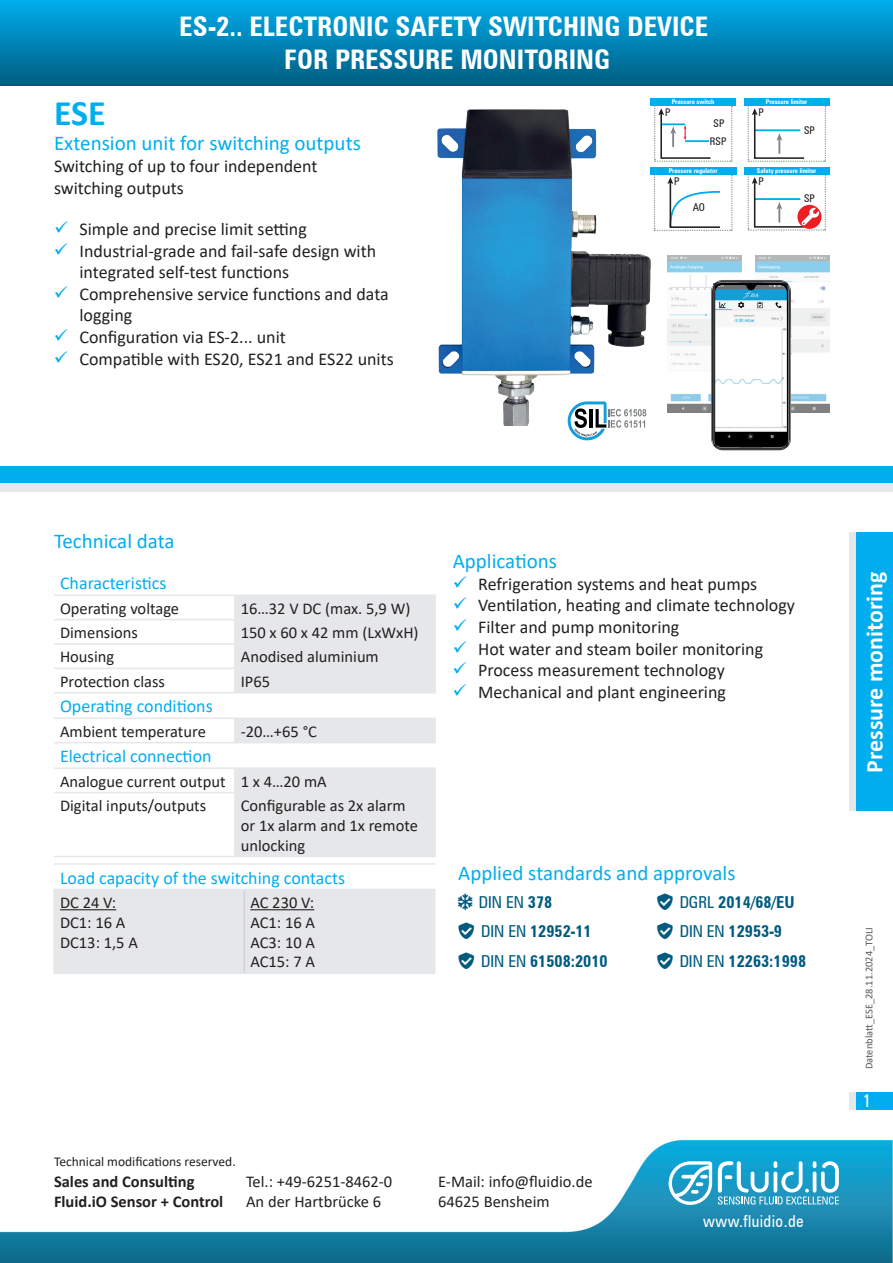
<style>
.page{position:relative;width:893px;height:1263px;background:#fff}
.page>*{position:absolute;margin:0;border:0;box-sizing:border-box;transform-origin:0 0}
.t1{font:700 36px "Calibri";color:#00aeef}
.t2{font:700 condensed 27px/32.4px "Zurich BT";color:#fff;text-align:center}
.t3{font:700 24px "Calibri";color:#fff}
.t4{font:21px "Calibri";color:#00aeef}
.t5{font:18px/21.6px "Calibri";color:#231f20}
.t6{font:18px "Calibri";color:#00aeef}
.t7{font:condensed 18px "Zurich BT";color:#fff}
.t8{font:16.5px/19.8px "Calibri";color:#231f20}
.t9{font:700 condensed 16.5px/29.4px "Zurich BT";color:#005b7f}
.t10{font:700 16.5px/19.8px "Calibri";color:#231f20}
.t11{font:condensed 16.5px "Zurich BT";letter-spacing:.025em;color:#fff}
.t12{font:13.5px "Calibri";color:#231f20}
.t13{font:condensed 10.65px/17.5px "Zurich BT";color:#231f20;text-align:center}
.t14{font:10.5px "Calibri";color:#57585a}
.t15{font:700 condensed 6.6px "Zurich BT";color:#fff}
.t16{font:700 condensed 6.45px "Zurich BT";color:#fff}
.s1{font-weight:400}
</style>
<div class="page">
<div style="left:0;top:0;width:893px;height:85px;background:linear-gradient(to bottom,#00adee,#005d81)"></div>
<div style="left:855px;top:532px;width:38px;height:279px;background:#00aeef"></div>
<div style="left:849px;top:532px;width:6px;height:279px;background:#e6e7e9"></div>
<div style="left:855px;top:1092px;width:38px;height:18px;background:#00aeef"></div>
<div style="left:849px;top:1092px;width:6px;height:18px;background:#e6e7e9"></div>
<img style="left:0;top:1139px;width:893px;height:124px">
<div style="left:0;top:466px;width:893px;height:17px;background:#00aeef"></div>
<div style="left:0;top:483px;width:893px;height:9px;background:#e6e7e9"></div>
<svg style="left:668px;top:1161px;width:44px;height:45px"></svg>
<svg style="left:718px;top:1161px;width:121px;height:43px"></svg>
<svg style="left:235px;top:596px;width:201px;height:260px;fill:#e6e7e9"></svg>
<hr style="left:54px;top:594px;width:181px;height:2px;background:#e6e7e9">
<hr style="left:235px;top:594px;width:201px;height:2px;background:#e6e7e9">
<hr style="left:234px;top:596px;width:2px;height:23px;background:#e6e7e9">
<hr style="left:54px;top:619px;width:181px;height:1px;background:#e6e7e9">
<hr style="left:235px;top:619px;width:201px;height:1px;background:#e6e7e9">
<hr style="left:234px;top:620px;width:2px;height:23px;background:#e6e7e9">
<hr style="left:54px;top:643px;width:181px;height:2px;background:#e6e7e9">
<hr style="left:235px;top:643px;width:201px;height:2px;background:#e6e7e9">
<hr style="left:234px;top:645px;width:2px;height:23px;background:#e6e7e9">
<hr style="left:54px;top:668px;width:181px;height:1px;background:#e6e7e9">
<hr style="left:235px;top:668px;width:201px;height:1px;background:#e6e7e9">
<hr style="left:234px;top:669px;width:2px;height:23px;background:#e6e7e9">
<hr style="left:54px;top:692px;width:181px;height:1px;background:#e6e7e9">
<hr style="left:235px;top:692px;width:201px;height:1px;background:#e6e7e9">
<hr style="left:54px;top:717px;width:181px;height:2px;background:#e6e7e9">
<hr style="left:235px;top:717px;width:201px;height:2px;background:#e6e7e9">
<hr style="left:234px;top:719px;width:2px;height:23px;background:#e6e7e9">
<hr style="left:54px;top:767px;width:181px;height:2px;background:#e6e7e9">
<hr style="left:235px;top:767px;width:201px;height:2px;background:#e6e7e9">
<hr style="left:234px;top:769px;width:2px;height:23px;background:#e6e7e9">
<hr style="left:234px;top:793px;width:2px;height:63px;background:#e6e7e9">
<hr style="left:54px;top:742px;width:181px;height:1px;background:#e6e7e9">
<hr style="left:235px;top:742px;width:201px;height:1px;background:#e6e7e9">
<hr style="left:54px;top:792px;width:181px;height:1px;background:#e6e7e9">
<hr style="left:235px;top:792px;width:201px;height:1px;background:#e6e7e9">
<hr style="left:54px;top:856px;width:181px;height:1px;background:#e6e7e9">
<hr style="left:235px;top:856px;width:201px;height:1px;background:#e6e7e9">
<div style="left:54px;top:889px;width:190px;height:84px;background:#e6e7e9"></div>
<div style="left:244px;top:889px;width:191px;height:84px;background:#e6e7e9"></div>
<hr style="left:53px;top:889px;width:191px;height:1px;background:#e6e7e9">
<hr style="left:53px;top:890px;width:2px;height:82px;background:#e6e7e9">
<hr style="left:53px;top:972px;width:191px;height:2px;background:#e6e7e9">
<hr style="left:244px;top:972px;width:191px;height:2px;background:#e6e7e9">
<hr style="left:54px;top:863px;width:190px;height:2px;background:#e6e7e9">
<hr style="left:244px;top:863px;width:191px;height:2px;background:#e6e7e9">
<hr style="left:244px;top:890px;width:1px;height:82px;background:#d1d2d4">
<hr style="left:60px;top:909px;width:56px;height:1px;background:#231f20">
<hr style="left:250px;top:909px;width:64px;height:1px;background:#231f20">
<img style="left:437px;top:109px;width:217px;height:317px">
<img style="left:756px;top:255px;width:74px;height:157px">
<img style="left:668px;top:255px;width:73px;height:157px">
<svg style="left:711px;top:280px;width:81px;height:170px"></svg>
<div style="left:744px;top:98px;width:86px;height:8px;background:#00aeef"></div>
<svg style="left:748px;top:106px;width:78px;height:56px"></svg>
<div style="left:650px;top:167px;width:86px;height:8px;background:#00aeef"></div>
<svg style="left:654px;top:175px;width:79px;height:56px"></svg>
<div style="left:744px;top:167px;width:86px;height:8px;background:#00aeef"></div>
<svg style="left:747px;top:175px;width:79px;height:56px"></svg>
<div style="left:650px;top:98px;width:86px;height:8px;background:#00aeef"></div>
<svg style="left:654px;top:106px;width:79px;height:56px"></svg>
<svg style="left:567px;top:401px;width:79px;height:40px"></svg>
<h2 class="t2" style="left:179px;top:10px;width:530px">ES-2.. ELECTRONIC SAFETY SWITCHING DEVICE<br>FOR PRESSURE MONITORING</h2>
<h1 class="t1" style="left:54px;top:88px;width:53px">ESE</h1>
<p class="t4" style="left:54px;top:129px;width:308px">Extension unit for switching outputs</p>
<p class="t5" style="left:54px;top:155px;width:265px">Switching of up to four independent switching outputs</p>
<p class="t5" style="left:79px;top:218px;width:316px">Simple and precise limit setting Industrial-grade and fail-safe design with integrated self-test functions Comprehensive service functions and data logging<br>Configuration via ES-2... unit<br>Compatible with ES20, ES21 and ES22 units</p>
<p class="t16" style="left:672px;top:98px;width:44px">Pressure switch</p>
<p class="t13" style="left:665px;top:103px;width:7px">P</p>
<p class="t13" style="left:710px;top:114px;width:18px">SP<br>RSP</p>
<p class="t15" style="left:669px;top:166px;width:50px">Pressure regulator</p>
<p class="t13" style="left:693px;top:198px;width:14px">AO</p>
<p class="t13" style="left:674px;top:172px;width:7px">P</p>
<p class="t16" style="left:766px;top:98px;width:43px">Pressure limiter</p>
<p class="t13" style="left:759px;top:103px;width:7px">P</p>
<p class="t13" style="left:804px;top:121px;width:12px">SP</p>
<p class="t16" style="left:757px;top:167px;width:61px">Safety pressure limiter</p>
<p class="t13" style="left:758px;top:172px;width:7px">P</p>
<p class="t13" style="left:804px;top:189px;width:12px">SP</p>
<p class="t4" style="left:54px;top:526px;width:122px">Technical data</p>
<p class="t6" style="left:60px;top:571px;width:108px">Characteristics</p>
<p class="t8" style="left:60px;top:598px;width:121px">Operating voltage</p>
<p class="t8" style="left:241px;top:598px;width:171px">16…32 V DC (max. 5,9 W)</p>
<p class="t8" style="left:60px;top:622px;width:80px">Dimensions</p>
<p class="t8" style="left:241px;top:622px;width:179px">150 x 60 x 42 mm (LxWxH)</p>
<p class="t8" style="left:60px;top:647px;width:56px">Housing</p>
<p class="t8" style="left:241px;top:647px;width:140px">Anodised aluminium</p>
<p class="t8" style="left:60px;top:671px;width:107px">Protection class</p>
<p class="t8" style="left:241px;top:671px;width:31px">IP65</p>
<p class="t6" style="left:60px;top:694px;width:154px">Operating conditions</p>
<p class="t8" style="left:60px;top:721px;width:147px">Ambient temperature</p>
<p class="t8" style="left:241px;top:721px;width:78px">-20…+65 °C</p>
<p class="t6" style="left:60px;top:744px;width:153px">Electrical connection</p>
<p class="t8" style="left:60px;top:768px;width:268px;line-height:24.3px">Analogue current output 1 x 4…20 mA<br>Digital inputs/outputs</p>
<p class="t8" style="left:241px;top:795px;width:179px">Configurable as 2x alarm or 1x alarm and 1x remote unlocking</p>
<p class="t6" style="left:60px;top:865px;width:287px">Load capacity of the switching contacts</p>
<p class="t8" style="left:60px;top:892px;width:79px">DC 24 V:<br>DC1: 16 A<br>DC13: 1,5 A</p>
<p class="t8" style="left:250px;top:892px;width:66px;text-align:justify">AC 230 V:<br>AC1: 16 A AC3: 10 A AC15: 7 A</p>
<p class="t4" style="left:453px;top:547px;width:106px">Applications</p>
<p class="t5" style="left:478px;top:573px;width:318px">Refrigeration systems and heat pumps Ventilation, heating and climate technology Filter and pump monitoring<br>Hot water and steam boiler monitoring Process measurement technology Mechanical and plant engineering</p>
<p class="t4" style="left:458px;top:858px;width:279px">Applied standards and approvals</p>
<p class="t9" style="left:479px;top:887px;width:114px"><span class="s1">DIN EN</span> 378<br><span class="s1">DIN EN</span> 12952-11</p>
<p class="t9" style="left:680px;top:887px;width:116px"><span class="s1">DGRL</span> 2014/68/EU</p>
<p class="t9" style="left:680px;top:916px;width:128px"><span class="s1">DIN EN</span> 12953-9<br><span class="s1">DIN EN</span> 12263:1998</p>
<p class="t9" style="left:481px;top:946px;width:128px"><span class="s1">DIN EN</span> 61508:2010</p>
<p class="t12" style="left:54px;top:1152px;width:183px">Technical modifications reserved.</p>
<p class="t10" style="left:54px;top:1172px;width:171px">Sales and Consulting<br>Fluid.iO Sensor + Control</p>
<p class="t8" style="left:246px;top:1172px;width:148px">Tel.: +49-6251-8462-0<br>An der Hartbrücke 6</p>
<p class="t8" style="left:438px;top:1172px;width:156px">E-Mail: info@fluidio.de<br>64625 Bensheim</p>
<p class="t11" style="left:703px;top:1211px;width:102px">www.fluidio.de</p>
<h3 class="t3" style="left:857px;top:773px;width:203px;rotate:-90deg">Pressure monitoring</h3>
<p class="t14" style="left:862px;top:1069px;width:144px;rotate:-90deg">Datenblatt_ESE_28.11.2024_TOLI</p>
<p class="t7" style="left:863px;top:1090px;width:10px">1</p>
</div>
